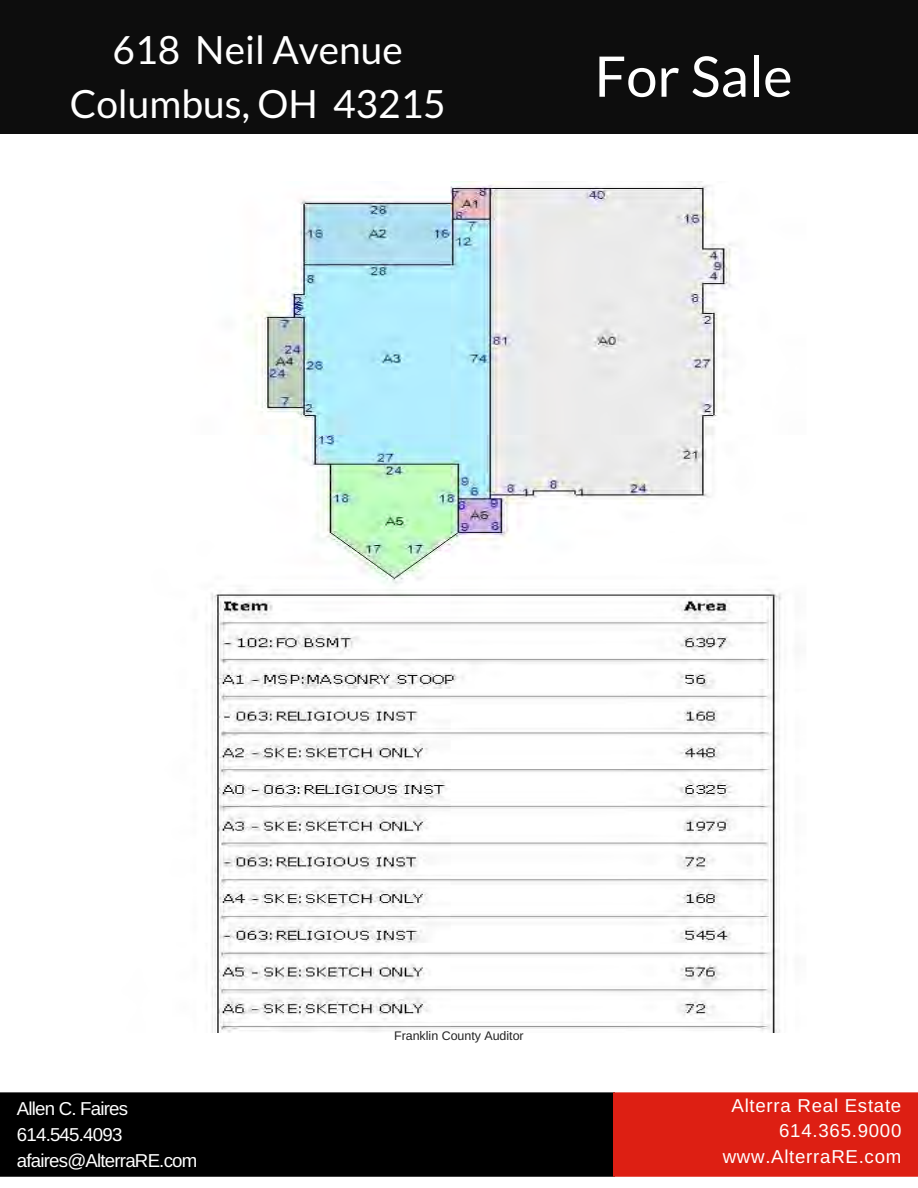
<style>
.page{position:relative;width:918px;height:1188px;background:#fff}
.page>*{position:absolute;margin:0;border:0;box-sizing:border-box;transform-origin:0 0}
.t1{font:55.95px "Lato";color:#fff}
.t2{font:38.85px/54px "Lato";color:#fff;text-align:center}
.t3{font:18.75px/25.8px "Arimo";letter-spacing:.04em;color:#fff;text-align:right}
.t4{font:18.75px/25.8px "Arimo";letter-spacing:-.04em;color:#fff}
.t5{font:12.45px "Arimo";color:#222}
</style>
<div class="page">
<div style="left:0;top:0;width:918px;height:134px;background:#0d0d0d"></div>
<div style="left:0;top:1092px;width:614px;height:85px;background:#000"></div>
<div style="left:614px;top:1092px;width:304px;height:85px;background:#dd1f13"></div>
<img style="left:211px;top:181px;width:571px;height:852px">
<h2 class="t2" style="left:70px;top:22px;width:378px">618 Neil Avenue<br>Columbus, OH 43215</h2>
<h1 class="t1" style="left:595px;top:42px;width:200px">For Sale</h1>
<p class="t4" style="left:17px;top:1095px;width:182px">Allen C. Faires<br>614.545.4093 afaires@AlterraRE.com</p>
<p class="t5" style="left:394px;top:1028px;width:131px">Franklin County Auditor</p>
<p class="t3" style="left:723px;top:1092px;width:180px">Alterra Real Estate<br>614.365.9000 www.AlterraRE.com</p>
</div>
